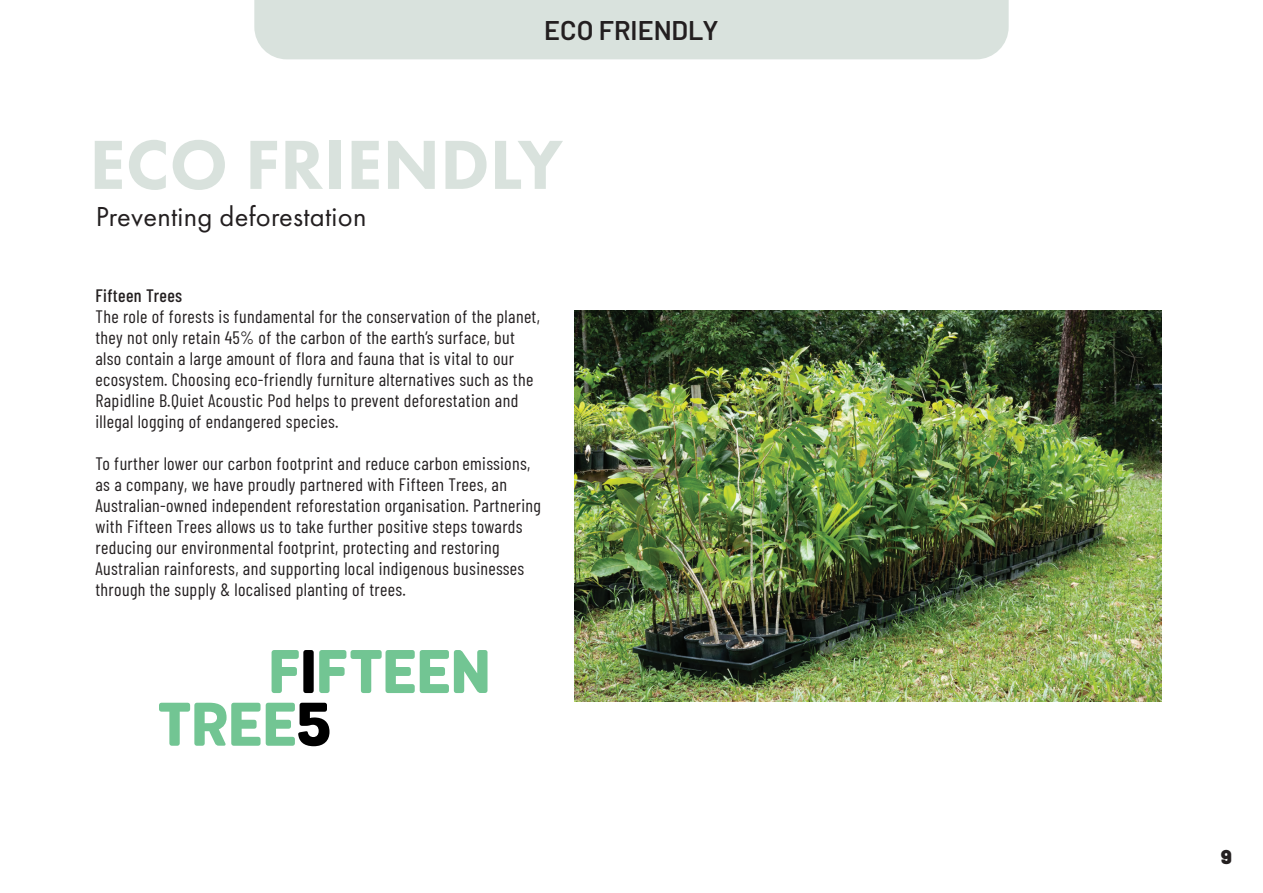
<style>
.page{position:relative;width:1263px;height:893px;background:#fff}
.page>*{position:absolute;margin:0;border:0;box-sizing:border-box;transform-origin:0 0}
.t1{font:800 72px "Futura PT";letter-spacing:.005em;color:#d9e2dd}
.t2{font:28.5px "Futura PT";letter-spacing:.01em;color:#231f20}
.t3{font:600 27px "Barlow";color:#231f20}
.t4{font:900 19.95px "Barlow";color:#231f20}
.t5{font:18px/21px "Barlow Condensed";letter-spacing:.02em;color:#231f20}
.t6{font:500 18px "Barlow Condensed";letter-spacing:.02em;color:#231f20}
</style>
<div class="page">
<img style="left:574px;top:310px;width:587px;height:392px">
<div style="left:254px;top:0;width:755px;height:59px;background:#d9e2dd"></div>
<svg style="left:159px;top:703px;width:170px;height:43px"></svg>
<svg style="left:319px;top:650px;width:169px;height:43px"></svg>
<div style="left:303px;top:650px;width:11px;height:43px;background:#000;border-radius:3px"></div>
<svg style="left:272px;top:650px;width:27px;height:43px"></svg>
<p class="t3" style="left:544px;top:10px;width:176px">ECO FRIENDLY</p>
<p class="t1" style="left:89px;top:120px;width:475px">ECO FRIENDLY</p>
<p class="t2" style="left:96px;top:199px;width:272px">Preventing deforestation</p>
<p class="t6" style="left:95px;top:283px;width:88px">Fifteen Trees</p>
<p class="t5" style="left:95px;top:305px;width:446px">The role of forests is fundamental for the conservation of the planet, they not only retain 45% of the carbon of the earth’s surface, but also contain a large amount of flora and fauna that is vital to our ecosystem. Choosing eco-friendly furniture alternatives such as the Rapidline B.Quiet Acoustic Pod helps to prevent deforestation and illegal logging of endangered species.</p>
<p class="t5" style="left:95px;top:452px;width:447px">To further lower our carbon footprint and reduce carbon emissions, as a company, we have proudly partnered with Fifteen Trees, an Australian-owned independent reforestation organisation. Partnering with Fifteen Trees allows us to take further positive steps towards reducing our environmental footprint, protecting and restoring Australian rainforests, and supporting local indigenous businesses through the supply &amp; localised planting of trees.</p>
<p class="t4" style="left:1221px;top:841px;width:12px">9</p>
</div>
